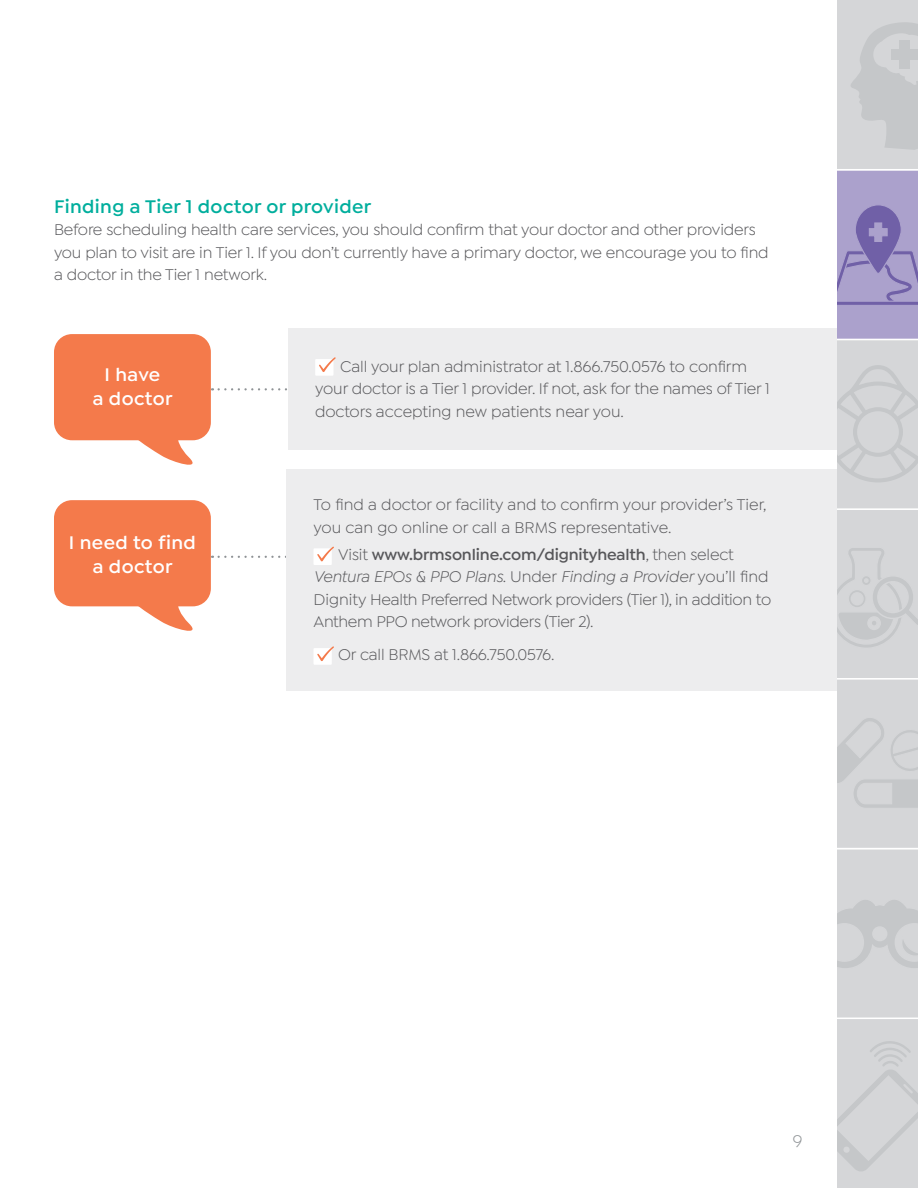
<style>
.page{position:relative;width:918px;height:1188px;background:#fff}
.page>*{position:absolute;margin:0;border:0;box-sizing:border-box;transform-origin:0 0}
.t1{font:600 19.5px/24px "Isidora Sans";letter-spacing:.02em;color:#fff;text-align:center}
.t2{font:600 19.5px "Isidora Sans";letter-spacing:.02em;color:#00ae9d}
.t3{font:18px "Isidora Sans";color:#8f9396}
.t4{font:16.5px/22.5px "Isidora Sans";letter-spacing:-.01em;color:#57575a}
.s1{font-weight:600}
.s2{font-style:italic}
</style>
<div class="page">
<svg style="left:837px;top:0;width:81px;height:1188px;background:#cbcad3"></svg>
<div style="left:900px;top:41px;width:10px;height:28px;background:#c5c7c9"></div>
<div style="left:891px;top:50px;width:27px;height:10px;background:#c5c7c9"></div>
<div style="left:54px;top:334px;width:157px;height:106px;background:#f47a4b;border-radius:18px"></div>
<svg style="left:135px;top:437px;width:68px;height:28px"></svg>
<svg style="left:219px;top:388px;width:68px;height:2px"></svg>
<svg style="left:219px;top:556px;width:67px;height:2px"></svg>
<div style="left:286px;top:470px;width:551px;height:221px;background:#ededee"></div>
<svg style="left:314px;top:547px;width:20px;height:18px"></svg>
<svg style="left:314px;top:646px;width:20px;height:19px"></svg>
<div style="left:288px;top:328px;width:549px;height:122px;background:#ededee"></div>
<svg style="left:315px;top:357px;width:21px;height:19px"></svg>
<div style="left:54px;top:500px;width:157px;height:106px;background:#f47a4b;border-radius:18px"></div>
<svg style="left:135px;top:603px;width:68px;height:28px"></svg>
<p class="t2" style="left:54px;top:195px;width:319px">Finding a Tier 1 doctor or provider</p>
<p class="t4" style="left:54px;top:219px;width:716px">Before scheduling health care services, you should confirm that your doctor and other providers you plan to visit are in Tier 1. If you don’t currently have a primary doctor, we encourage you to find a doctor in the Tier 1 network.</p>
<p class="t1" style="left:93px;top:362px;width:81px">I have<br>a doctor</p>
<p class="t1" style="left:69px;top:530px;width:128px">I need to find a doctor</p>
<p class="t4" style="left:315px;top:355px;width:456px;text-indent:25px">Call your plan administrator at 1.866.750.0576 to confirm your doctor is a Tier 1 provider. If not, ask for the names of Tier 1 doctors accepting new patients near you.</p>
<p class="t4" style="left:313px;top:493px;width:455px">To find a doctor or facility and to confirm your provider’s Tier, you can go online or call a BRMS representative.</p>
<p class="t4" style="left:314px;top:543px;width:459px;text-indent:25px">Visit <span class="s1">www.brmsonline.com/dignityhealth</span>, then select <span class="s2">Ventura EPOs &amp; PPO Plans</span>. Under <span class="s2">Finding a Provider</span> you’ll find Dignity Health Preferred Network providers (Tier 1), in addition to Anthem PPO network providers (Tier 2).</p>
<p class="t4" style="left:338px;top:643px;width:218px">Or call BRMS at 1.866.750.0576.</p>
<p class="t3" style="left:793px;top:1131px;width:11px">9</p>
</div>
